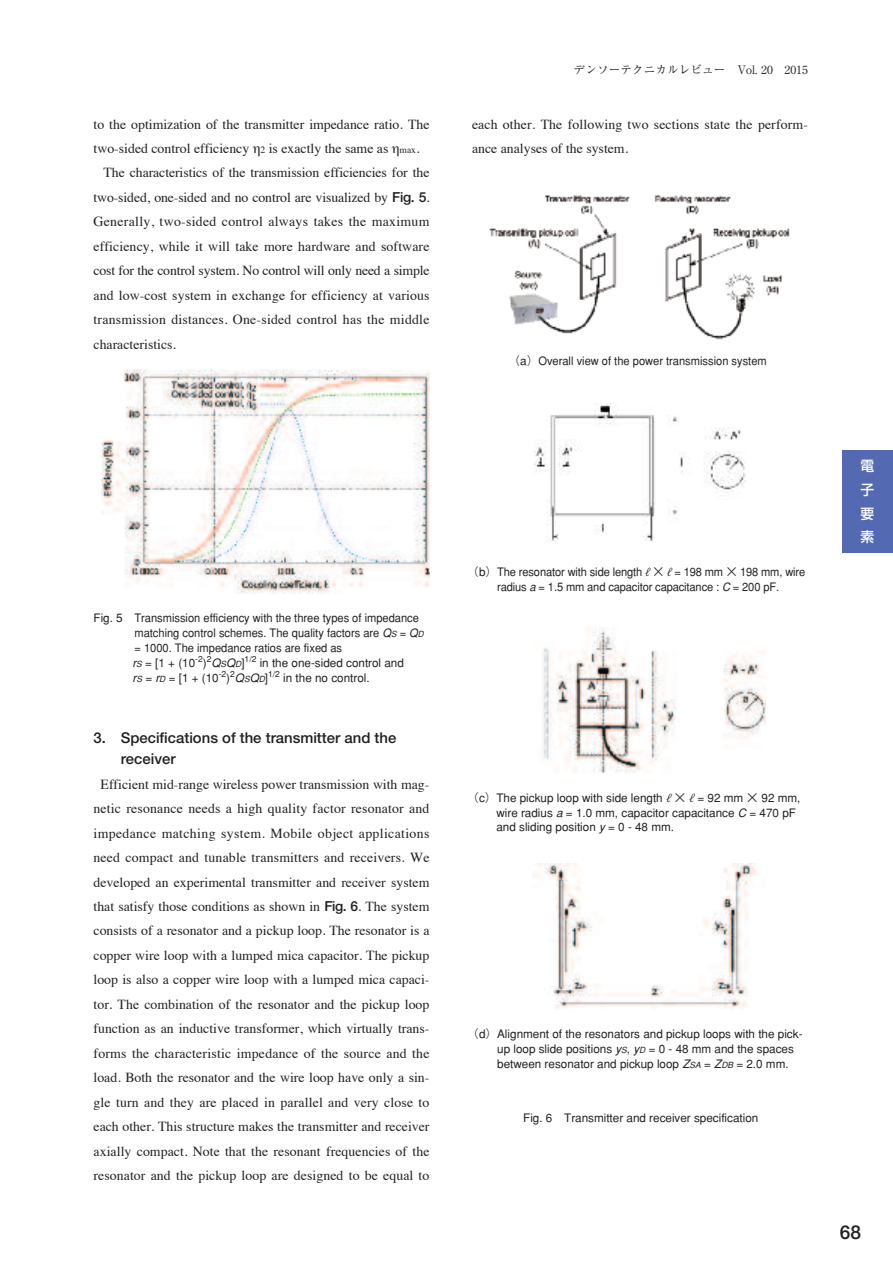
<style>
.page{position:relative;width:893px;height:1263px;background:#fff}
.page>*{position:absolute;margin:0;border:0;box-sizing:border-box;transform-origin:0 0}
.t1{font:700 19.2px "Futo Go B101";color:#231f20}
.t2{font:700 14.85px/21.3px "Futo Go B101";color:#231f20}
.t3{font:13.8px/24.5px "Times";color:#231f20;text-align:center}
.t4{font:13.8px "Times";letter-spacing:.02em;color:#231f20}
.t5{font:500 13.8px/23.7px "Shin Go";color:#fff;text-align:justify}
.t6{font:500 11.7px/14.9px "Gothic BBB";color:#231f20}
.t7{font:11.7px "Ryumin";color:#231f20}
.s1{font-size:9.6px}
.s2{font-family:"Futo Go B101";font-weight:700}
.s3{font-style:italic}
.s4{font-style:italic;font-size:8.55px}
.s5{font-family:"Adobe Garamond Pro";font-weight:400;font-style:italic}
</style>
<div class="page">
<div style="left:842px;top:451px;width:51px;height:102px;background:#5369b1"></div>
<img style="left:102px;top:370px;width:327px;height:223px">
<img style="left:489px;top:195px;width:301px;height:145px">
<img style="left:535px;top:404px;width:210px;height:138px">
<img style="left:543px;top:627px;width:223px;height:147px">
<img style="left:532px;top:864px;width:226px;height:145px">
<p class="t3" style="left:94px;top:113px;width:337px">to the optimization of the transmitter impedance ratio. The</p>
<p class="t3" style="left:94px;top:137px;width:327px">two-sided control efficiency η<span class="s1">2</span> is exactly the same as η<span class="s1">max</span>.</p>
<p class="t3" style="left:104px;top:162px;width:327px">The characteristics of the transmission efficiencies for the</p>
<p class="t3" style="left:94px;top:186px;width:337px">two-sided, one-sided and no control are visualized by <span class="s2">Fig. 5</span>.</p>
<p class="t4" style="left:94px;top:216px;width:337px">Generally, two-sided control always takes the maximum</p>
<p class="t3" style="left:94px;top:235px;width:337px">efficiency, while it will take more hardware and software</p>
<p class="t3" style="left:94px;top:260px;width:337px">cost for the control system. No control will only need a simple</p>
<p class="t3" style="left:94px;top:284px;width:337px">and low-cost system in exchange for efficiency at various</p>
<p class="t3" style="left:94px;top:308px;width:337px">transmission distances. One-sided control has the middle</p>
<p class="t3" style="left:94px;top:333px;width:84px">characteristics.</p>
<p class="t6" style="left:132px;top:611px;width:295px;text-indent:-39px">Fig. 5 Transmission efficiency with the three types of impedance matching control schemes. The quality factors are <span class="s3">Q</span><span class="s4">S</span> = <span class="s3">Q</span><span class="s4">D </span>= 1000. The impedance ratios are fixed as<br><span class="s3">r</span><span class="s4">S</span> = [1 + (10<sup>-2</sup>)<sup>2</sup><span class="s3">Q</span><span class="s4">S</span><span class="s3">Q</span><span class="s4">D</span>]<sup>1/2</sup> in the one-sided control and<br><span class="s3">r</span><span class="s4">S</span> = <span class="s3">r</span><span class="s4">D</span> = [1 + (10<sup>-2</sup>)<sup>2</sup><span class="s3">Q</span><span class="s4">S</span><span class="s3">Q</span><span class="s4">D</span>]<sup>1/2</sup> in the no control.</p>
<p class="t2" style="left:121px;top:727px;width:277px;text-indent:-27px">3. Specifications of the transmitter and the receiver</p>
<p class="t3" style="left:94px;top:773px;width:337px">Efficient mid-range wireless power transmission with mag&shy;netic resonance needs a high quality factor resonator and impedance matching system. Mobile object applications need compact and tunable transmitters and receivers. We developed an experimental transmitter and receiver system that satisfy those conditions as shown in <span class="s2">Fig. 6</span>. The system consists of a resonator and a pickup loop. The resonator is a copper wire loop with a lumped mica capacitor. The pickup loop is also a copper wire loop with a lumped mica capaci&shy;tor. The combination of the resonator and the pickup loop function as an inductive transformer, which virtually trans&shy;forms the characteristic impedance of the source and the load. Both the resonator and the wire loop have only a sin&shy;gle turn and they are placed in parallel and very close to each other. This structure makes the transmitter and receiver axially compact. Note that the resonant frequencies of the resonator and the pickup loop are designed to be equal to</p>
<p class="t7" style="left:574px;top:62px;width:236px">デンソーテクニカルレビュー Vol. 20 2015</p>
<p class="t3" style="left:472px;top:113px;width:337px;text-align:left">each other. The following two sections state the perform&shy;ance analyses of the system.</p>
<p class="t6" style="left:508px;top:353px;width:260px">（a）Overall view of the power transmission system</p>
<p class="t6" style="left:467px;top:565px;width:339px;text-align:center">（b）The resonator with side length <span class="s5">ℓ</span> × <span class="s5">ℓ</span> = 198 mm × 198 mm, wire radius <span class="s3">a</span>= 1.5 mm and capacitor capacitance : <span class="s3">C</span>= 200 pF.</p>
<p class="t5" style="left:860px;top:453px;width:15px">電子要素</p>
<p class="t6" style="left:496px;top:790px;width:306px;text-indent:-29px">（c）The pickup loop with side length <span class="s5">ℓ</span> × <span class="s5">ℓ</span> = 92 mm × 92 mm, wire radius <span class="s3">a</span>= 1.0 mm, capacitor capacitance <span class="s3">C</span>= 470 pF and sliding position <span class="s3">y</span>= 0 - 48 mm.</p>
<p class="t6" style="left:497px;top:1026px;width:307px;text-indent:-30px">（d）Alignment of the resonators and pickup loops with the pick&shy;up loop slide positions <span class="s3">y</span><span class="s4">S</span>, <span class="s3">y</span><span class="s4">D</span> = 0 - 48 mm and the spaces between resonator and pickup loop <span class="s3">Z</span><span class="s4">SA</span> = <span class="s3">Z</span><span class="s4">DB</span> = 2.0 mm.</p>
<p class="t6" style="left:523px;top:1110px;width:237px">Fig. 6 Transmitter and receiver specification</p>
<h1 class="t1" style="left:840px;top:1221px;width:23px">68</h1>
</div>
